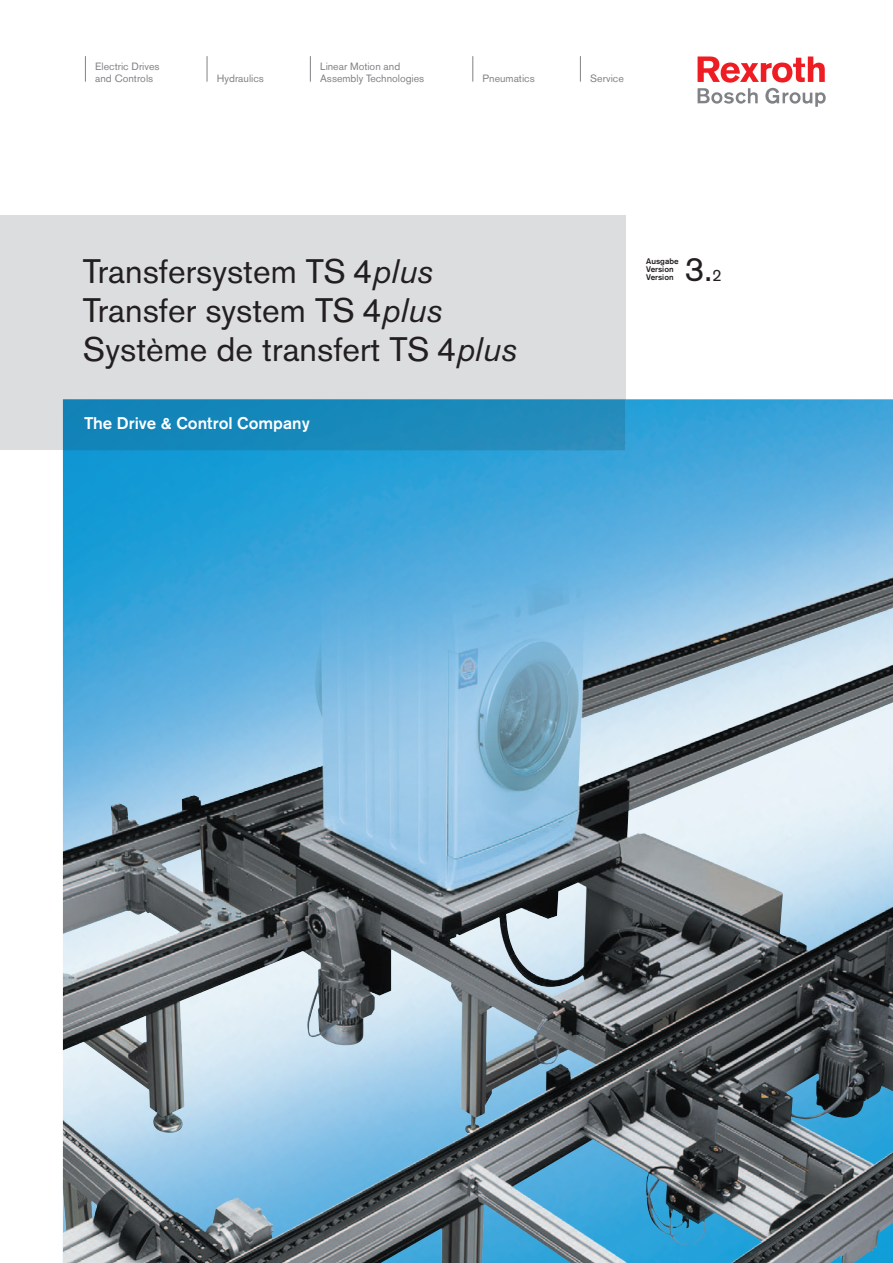
<style>
.page{position:relative;width:893px;height:1263px;background:#fff}
.page>*{position:absolute;margin:0;border:0;box-sizing:border-box;transform-origin:0 0}
.t1{font:33.75px/39px "Akzidenz Grotesk BQ";color:#231f20}
.t2{font:500 16.8px "Akzidenz Grotesk BQ";color:#fff}
.t3{font:10.5px/11.2px "Akzidenz Grotesk BQ";color:#808285}
.t4{font:500 8.1px/8.1px "Akzidenz Grotesk BQ";color:#231f20}
.s1{font-size:16.5px}
.s2{font-style:italic}
</style>
<div class="page">
<div style="left:0;top:216px;width:625px;height:234px;background:#dcdddf"></div>
<svg style="left:698px;top:56px;width:128px;height:51px"></svg>
<img style="left:63px;top:399px;width:830px;height:116px">
<img style="left:63px;top:515px;width:830px;height:748px">
<div style="left:64px;top:400px;width:560px;height:50px;background:linear-gradient(to right,#0e83b8,#268dbc)"></div>
<svg style="left:85px;top:56px;width:1px;height:26px"></svg>
<svg style="left:207px;top:56px;width:1px;height:26px"></svg>
<svg style="left:310px;top:56px;width:1px;height:26px"></svg>
<svg style="left:472px;top:56px;width:1px;height:26px"></svg>
<svg style="left:580px;top:56px;width:1px;height:26px"></svg>
<p class="t3" style="left:95px;top:61px;width:66px">Electric Drives and Controls</p>
<p class="t3" style="left:320px;top:61px;width:106px">Linear Motion and<br>Assembly Technologies</p>
<p class="t3" style="left:483px;top:72px;width:54px">Pneumatics</p>
<p class="t3" style="left:590px;top:72px;width:35px">Service</p>
<p class="t3" style="left:217px;top:72px;width:49px">Hydraulics</p>
<h1 class="t1" style="left:685px;top:250px;width:39px">3.<span class="s1">2</span></h1>
<h1 class="t1" style="left:83px;top:252px;width:435px">Transfersystem TS 4<span class="s2">plus<br></span>Transfer system TS 4<span class="s2">plus<br></span>Système de transfert TS 4<span class="s2">plus</span></h1>
<p class="t4" style="left:646px;top:257px;width:34px">Ausgabe<br>Version<br>Version</p>
<h2 class="t2" style="left:84px;top:413px;width:227px">The Drive &amp; Control Company</h2>
</div>
